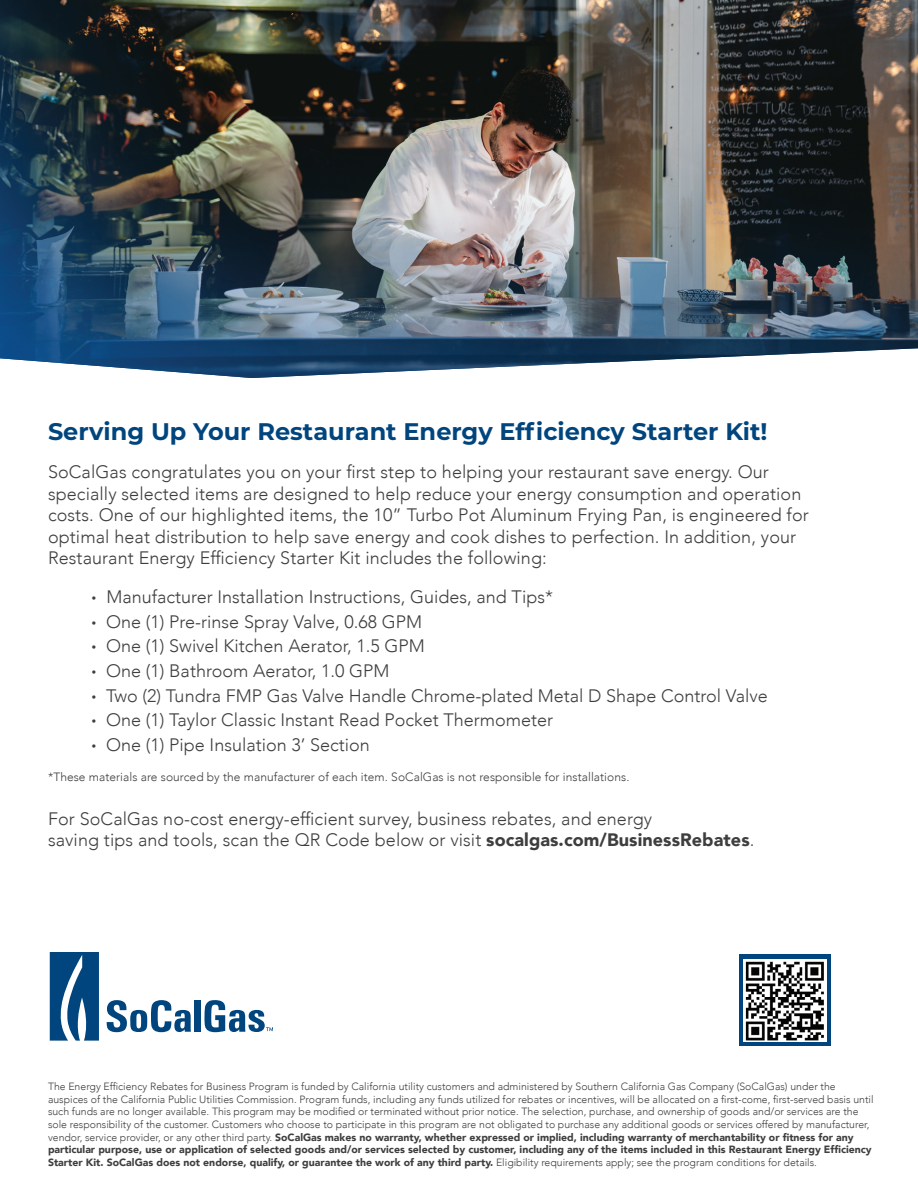
<style>
.page{position:relative;width:918px;height:1188px;background:#fff}
.page>*{position:absolute;margin:0;border:0;box-sizing:border-box;transform-origin:0 0}
.t1{font:700 24px "Montserrat";color:#00457d}
.t2{font:300 18px/21.6px "Avenir";letter-spacing:.005em;color:#3e3e3f}
.t3{font:300 12px "Avenir";letter-spacing:.005em;color:#3e3e3f}
.t4{font:300 10.5px/12.6px "Avenir";color:#3e3e3f}
.s1{font-family:"Montserrat";font-weight:500}
.s2{font-weight:900}
</style>
<div class="page">
<div style="left:739px;top:955px;width:92px;height:91px;background:#00457d"></div>
<img style="left:0;top:0;width:918px;height:378px">
<img style="left:743px;top:959px;width:84px;height:83px">
<svg style="left:50px;top:953px;width:49px;height:88px"></svg>
<svg style="left:107px;top:1000px;width:84px;height:32px"></svg>
<div style="left:195px;top:1001px;width:6px;height:31px;background:#00457d"></div>
<svg style="left:204px;top:1000px;width:69px;height:32px"></svg>
<h1 class="t1" style="left:48px;top:414px;width:721px">Serving Up Your Restaurant Energy Efficiency Starter Kit!</h1>
<p class="t2" style="left:48px;top:461px;width:762px">SoCalGas congratulates you on your first step to helping your restaurant save energy. Our specially selected items are designed to help reduce your energy consumption and operation costs. One of our highlighted items, the 10” Turbo Pot Aluminum Frying Pan, is engineered for optimal heat distribution to help save energy and cook dishes to perfection. In addition, your Restaurant Energy Efficiency Starter Kit includes the following:</p>
<h2 class="t2" style="left:91px;top:586px;width:463px"><span class="s1">•</span> Manufacturer Installation Instructions, Guides, and Tips*</h2>
<h2 class="t2" style="left:91px;top:611px;width:332px"><span class="s1">•</span> One (1) Pre-rinse Spray Valve, 0.68 GPM</h2>
<h2 class="t2" style="left:91px;top:635px;width:335px"><span class="s1">•</span> One (1) Swivel Kitchen Aerator, 1.5 GPM</h2>
<h2 class="t2" style="left:91px;top:660px;width:300px"><span class="s1">•</span> One (1) Bathroom Aerator, 1.0 GPM</h2>
<h2 class="t2" style="left:91px;top:685px;width:678px"><span class="s1">•</span> Two (2) Tundra FMP Gas Valve Handle Chrome-plated Metal D Shape Control Valve</h2>
<h2 class="t2" style="left:91px;top:709px;width:463px"><span class="s1">•</span> One (1) Taylor Classic Instant Read Pocket Thermometer</h2>
<h2 class="t2" style="left:91px;top:734px;width:280px"><span class="s1">•</span> One (1) Pipe Insulation 3’ Section</h2>
<p class="t3" style="left:48px;top:770px;width:583px">*These materials are sourced by the manufacturer of each item. SoCalGas is not responsible for installations.</p>
<h2 class="t2" style="left:48px;top:808px;width:708px">For SoCalGas no-cost energy-efficient survey, business rebates, and energy<br>saving tips and tools, scan the QR Code below or visit <span class="s2">socalgas.com/BusinessRebates</span>.</h2>
<p class="t4" style="left:48px;top:1080px;width:827px">The Energy Efficiency Rebates for Business Program is funded by California utility customers and administered by Southern California Gas Company (SoCalGas) under the auspices of the California Public Utilities Commission. Program funds, including any funds utilized for rebates or incentives, will be allocated on a first-come, first-served basis until such funds are no longer available. This program may be modified or terminated without prior notice. The selection, purchase, and ownership of goods and/or services are the sole responsibility of the customer. Customers who choose to participate in this program are not obligated to purchase any additional goods or services offered by manufacturer, vendor, service provider, or any other third party. <span class="s2">SoCalGas makes no warranty, whether expressed or implied, including warranty of merchantability or fitness for any particular purpose, use or application of selected goods and/or services selected by customer, including any of the items included in this Restaurant Energy Efficiency Starter Kit. SoCalGas does not endorse, qualify, or guarantee the work of any third party.</span> Eligibility requirements apply; see the program conditions for details.</p>
</div>
